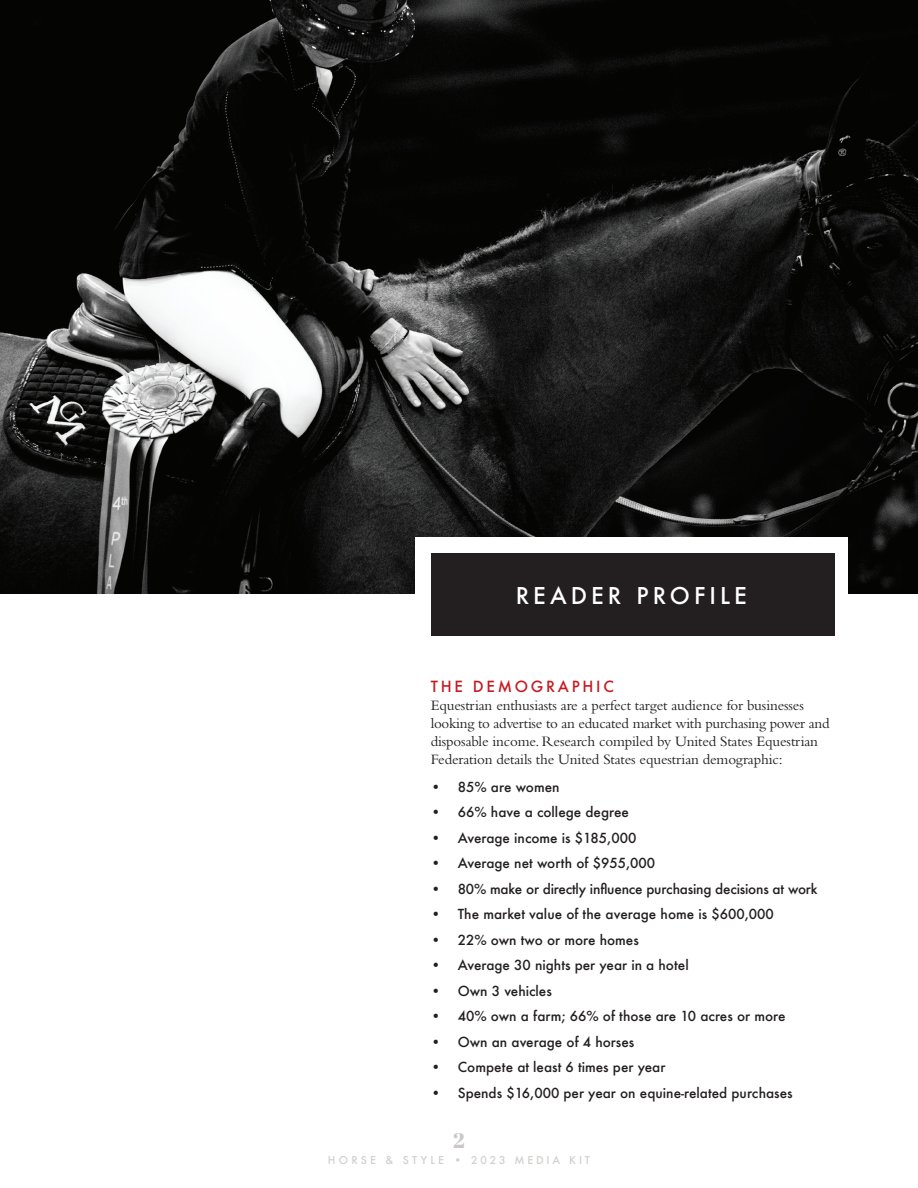
<style>
.page{position:relative;width:918px;height:1188px;background:#fff}
.page>*{position:absolute;margin:0;border:0;box-sizing:border-box;transform-origin:0 0}
.t1{font:500 22.5px "Futura";letter-spacing:.18em;color:#fff}
.t2{font:21px "Abril Fatface";color:#cac7c6}
.t3{font:15px/18px "Bembo Std";letter-spacing:-.01em;color:#231f20}
.t4{font:500 15px "Futura";letter-spacing:.18em;color:#c61b21}
.t5{font:500 13.5px "Futura";color:#231f20}
.t6{font:500 10.5px "Futura";letter-spacing:.27em;color:#d2d0cd}
</style>
<div class="page">
<img style="left:0;top:0;width:918px;height:594px">
<div style="left:416px;top:537px;width:432px;height:116px;background:#fff"></div>
<div style="left:431px;top:553px;width:403px;height:83px;background:#231f20"></div>
<h1 class="t1" style="left:516px;top:580px;width:233px">READER PROFILE</h1>
<p class="t4" style="left:431px;top:676px;width:185px">THE DEMOGRAPHIC</p>
<p class="t3" style="left:431px;top:696px;width:400px">Equestrian enthusiasts are a perfect target audience for businesses looking to advertise to an educated market with purchasing power and disposable income. Research compiled by United States Equestrian Federation details the United States equestrian demographic:</p>
<p class="t5" style="left:431px;top:778px;width:130px">• 85% are women</p>
<p class="t5" style="left:431px;top:803px;width:200px">• 66% have a college degree</p>
<p class="t5" style="left:431px;top:829px;width:207px">• Average income is $185,000</p>
<p class="t5" style="left:431px;top:854px;width:226px">• Average net worth of $955,000</p>
<p class="t5" style="left:431px;top:880px;width:388px">• 80% make or directly influence purchasing decisions at work</p>
<p class="t5" style="left:431px;top:905px;width:345px">• The market value of the average home is $600,000</p>
<p class="t5" style="left:431px;top:931px;width:210px">• 22% own two or more homes</p>
<p class="t5" style="left:431px;top:956px;width:259px">• Average 30 nights per year in a hotel</p>
<p class="t5" style="left:431px;top:982px;width:123px">• Own 3 vehicles</p>
<p class="t5" style="left:431px;top:1007px;width:356px">• 40% own a farm; 66% of those are 10 acres or more</p>
<p class="t5" style="left:431px;top:1033px;width:205px">• Own an average of 4 horses</p>
<p class="t5" style="left:431px;top:1058px;width:236px">• Compete at least 6 times per year</p>
<p class="t5" style="left:431px;top:1084px;width:363px">• Spends $16,000 per year on equine-related purchases</p>
<h2 class="t2" style="left:453px;top:1126px;width:13px">2</h2>
<p class="t6" style="left:328px;top:1153px;width:264px">HORSE &amp; STYLE • 2023 MEDIA KIT</p>
</div>
